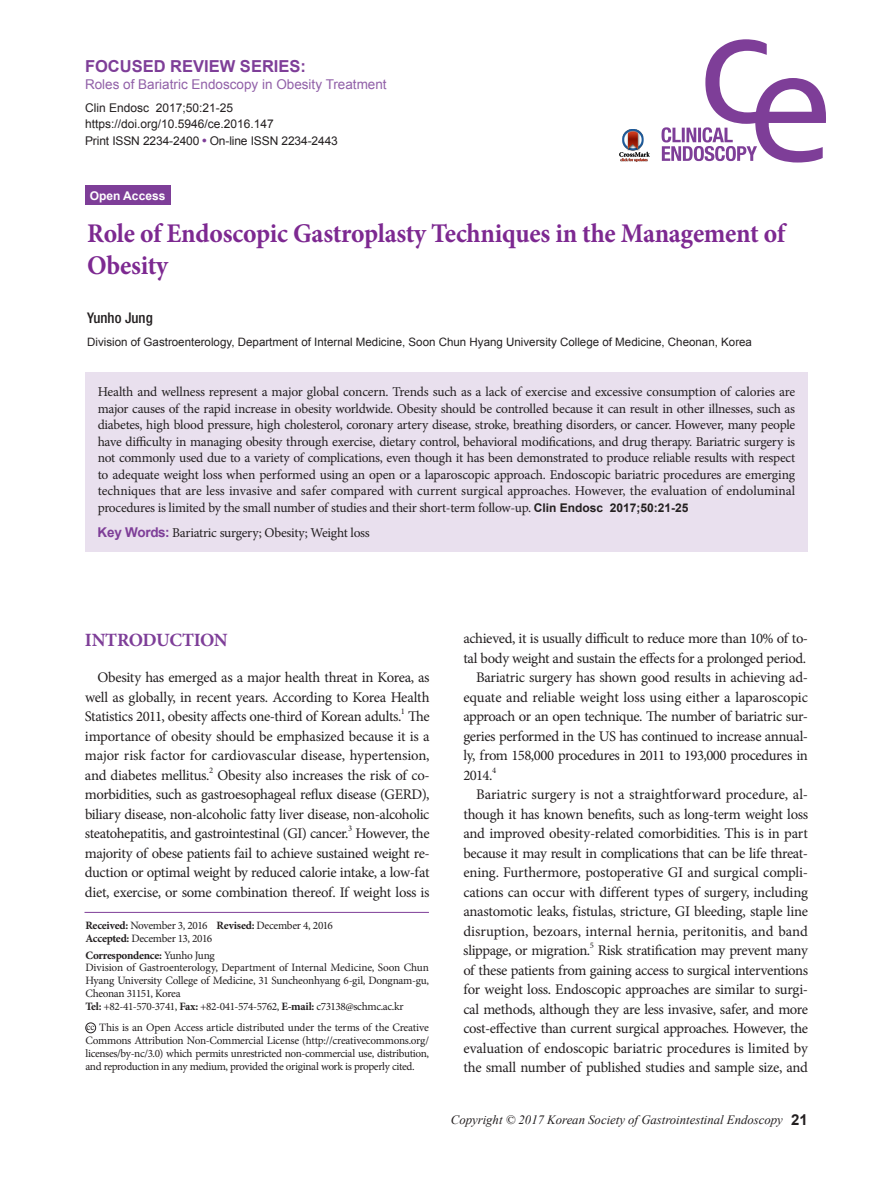
<style>
.page{position:relative;width:893px;height:1191px;background:#fff}
.page>*{position:absolute;margin:0;border:0;box-sizing:border-box;transform-origin:0 0}
.논문_타이틀{font:700 27px/32.4px "Minion Pro";letter-spacing:-.01em;color:#7d2991;scale:.95 1}
.타이틀_서론{font:700 18.75px "Minion Pro";letter-spacing:-.02em;color:#7e3e98}
.t1{font:700 16.5px "Arial";color:#7e3e98}
.본문{font:14.7px/19.5px "Minion Pro";letter-spacing:-.025em;color:#231f20;text-align:justify}
.저자명{font:500 condensed 14.7px "Helvetica Neue";color:#231f20}
.초록내용{font:13.5px/16.5px "Minion Pro";letter-spacing:-.02em;color:#231f20;text-align:justify}
.t2{font:13.5px "Arial";color:#9160a8}
.t3{font:italic 12.75px "Times New Roman";color:#231f20}
.t4{font:12px "Arial";color:#231f20}
.t5{font:700 12px "Arial";color:#fff}
.저자소속{font:11.55px "Arial";color:#231f20}
.책임저자{font:11.25px/12.8px "Minion Pro";letter-spacing:-.03em;color:#231f20;text-align:justify}
.책임저자-2{font:700 11.25px "Minion Pro";letter-spacing:-.025em;color:#231f20}
.t6{font:9.3px "Times New Roman";color:#231f20}
.본문-2{font:8.55px "Minion Pro";color:#231f20}
.s1{font-family:"Helvetica";font-stretch:condensed;color:#7e3e98}
.s2{font-family:"Arial";font-weight:700;font-size:12px}
.s3{font-family:"Arial";font-weight:700;color:#7e3e98}
.s4{font-weight:700}
.s5{font-weight:400}
.s6{font-family:"Arial";font-weight:700;font-style:normal;font-size:15px}
</style>
<div class="page">
<svg style="left:661px;top:39px;width:165px;height:123px"></svg>
<div style="left:85px;top:372px;width:723px;height:180px;background:#e9e0ee"></div>
<div style="left:85px;top:186px;width:85px;height:19px;background:#7e3e98"></div>
<div style="left:86px;top:1022px;width:10px;height:10px;border:1px solid #231f20;border-radius:50%"></div>
<hr style="left:85px;top:912px;width:344px;height:1px;background:#7e3e98">
<img style="left:620px;top:130px;width:29px;height:32px">
<p class="t1" style="left:85px;top:56px;width:222px">FOCUSED REVIEW SERIES:</p>
<p class="t2" style="left:85px;top:76px;width:303px">Roles of Bariatric Endoscopy in Obesity Treatment</p>
<p class="t4" style="left:85px;top:100px;width:150px">Clin Endosc 2017;50:21-25</p>
<p class="t4" style="left:85px;top:116px;width:190px">https://doi.org/10.5946/ce.2016.147</p>
<p class="t4" style="left:85px;top:132px;width:254px">Print ISSN 2234-2400 <span class="s1">•</span> On-line ISSN 2234-2443</p>
<p class="t5" style="left:90px;top:187px;width:77px">Open Access</p>
<p class="논문_타이틀" style="left:87px;top:217px;width:736px">Role of Endoscopic Gastroplasty Techniques in the Management of<br>Obesity</p>
<p class="저자명" style="left:87px;top:309px;width:67px">Yunho Jung</p>
<p class="저자소속" style="left:87px;top:335px;width:666px">Division of Gastroenterology, Department of Internal Medicine, Soon Chun Hyang University College of Medicine, Cheonan, Korea</p>
<p class="초록내용" style="left:98px;top:384px;width:699px">Health and wellness represent a major global concern. Trends such as a lack of exercise and excessive consumption of calories are major causes of the rapid increase in obesity worldwide. Obesity should be controlled because it can result in other illnesses, such as diabetes, high blood pressure, high cholesterol, coronary artery disease, stroke, breathing disorders, or cancer. However, many people have difficulty in managing obesity through exercise, dietary control, behavioral modifications, and drug therapy. Bariatric surgery is not commonly used due to a variety of complications, even though it has been demonstrated to produce reliable results with respect to adequate weight loss when performed using an open or a laparoscopic approach. Endoscopic bariatric procedures are emerging techniques that are less invasive and safer compared with current surgical approaches. However, the evaluation of endoluminal procedures is limited by the small number of studies and their short-term follow-up. <span class="s2">Clin Endosc 2017;50:21-25</span></p>
<p class="초록내용" style="left:98px;top:524px;width:274px"><span class="s3">Key Words:</span> Bariatric surgery; Obesity; Weight loss</p>
<p class="타이틀_서론" style="left:85px;top:627px;width:144px">INTRODUCTION</p>
<p class="본문" style="left:85px;top:667px;width:346px;text-indent:13px">Obesity has emerged as a major health threat in Korea, as well as globally, in recent years. According to Korea Health Statistics 2011, obesity affects one-third of Korean adults. The</p>
<p class="본문-2" style="left:401px;top:705px;width:6px">1</p>
<p class="본문" style="left:85px;top:726px;width:346px">importance of obesity should be emphasized because it is a major risk factor for cardiovascular disease, hypertension, and diabetes mellitus.</p>
<p class="본문-2" style="left:209px;top:764px;width:6px">2</p>
<p class="본문" style="left:85px;top:765px;width:346px;text-indent:132px">Obesity also increases the risk of co&shy;morbidities, such as gastroesophageal reflux disease (GERD), biliary disease, non-alcoholic fatty liver disease, non-alcoholic steatohepatitis, and gastrointestinal (GI) cancer.</p>
<p class="본문-2" style="left:348px;top:822px;width:6px">3</p>
<p class="본문" style="left:85px;top:823px;width:346px;text-indent:271px">However, the majority of obese patients fail to achieve sustained weight re&shy;duction or optimal weight by reduced calorie intake, a low-fat diet, exercise, or some combination thereof. If weight loss is</p>
<p class="책임저자" style="left:85px;top:919px;width:249px"><span class="s4">Received:</span> November 3, 2016 <span class="s4">Revised:</span> December 4, 2016<br><span class="s4">Accepted:</span> December 13, 2016</p>
<p class="책임저자-2" style="left:85px;top:947px;width:131px">Correspondence: <span class="s5">Yunho Jung</span></p>
<p class="책임저자" style="left:85px;top:961px;width:345px">Division of Gastroenterology, Department of Internal Medicine, Soon Chun Hyang University College of Medicine, 31 Suncheonhyang 6-gil, Dongnam-gu, Cheonan 31151, Korea</p>
<p class="책임저자" style="left:85px;top:999px;width:320px"><span class="s4">Tel:</span> +82-41-570-3741, <span class="s4">Fax:</span> +82-041-574-5762, <span class="s4">E-mail:</span> c73138@schmc.ac.kr</p>
<p class="t6" style="left:86px;top:1021px;width:10px">cc</p>
<p class="책임저자" style="left:85px;top:1020px;width:345px;text-indent:14px">This is an Open Access article distributed under the terms of the Creative Commons Attribution Non-Commercial License (http://creativecommons.org/ licenses/by-nc/3.0) which permits unrestricted non-commercial use, distribution, and reproduction in any medium, provided the original work is properly cited.</p>
<p class="본문" style="left:463px;top:628px;width:346px">achieved, it is usually difficult to reduce more than 10% of to&shy;tal body weight and sustain the effects for a prolonged period.</p>
<p class="본문" style="left:463px;top:667px;width:346px;text-indent:13px">Bariatric surgery has shown good results in achieving ad&shy;equate and reliable weight loss using either a laparoscopic approach or an open technique. The number of bariatric sur&shy;geries performed in the US has continued to increase annual&shy;ly, from 158,000 procedures in 2011 to 193,000 procedures in 2014.</p>
<p class="본문-2" style="left:492px;top:764px;width:6px">4</p>
<p class="본문" style="left:463px;top:784px;width:346px;text-indent:13px">Bariatric surgery is not a straightforward procedure, al&shy;though it has known benefits, such as long-term weight loss and improved obesity-related comorbidities. This is in part because it may result in complications that can be life threat&shy;ening. Furthermore, postoperative GI and surgical compli&shy;cations can occur with different types of surgery, including anastomotic leaks, fistulas, stricture, GI bleeding, staple line disruption, bezoars, internal hernia, peritonitis, and band slippage, or migration.</p>
<p class="본문-2" style="left:590px;top:939px;width:6px">5</p>
<p class="본문" style="left:463px;top:940px;width:346px;text-indent:134px">Risk stratification may prevent many of these patients from gaining access to surgical interventions for weight loss. Endoscopic approaches are similar to surgi&shy;cal methods, although they are less invasive, safer, and more cost-effective than current surgical approaches. However, the evaluation of endoscopic bariatric procedures is limited by the small number of published studies and sample size, and</p>
<p class="t3" style="left:451px;top:1110px;width:359px">Copyright © 2017 Korean Society of Gastrointestinal Endoscopy <span class="s6">21</span></p>
</div>
